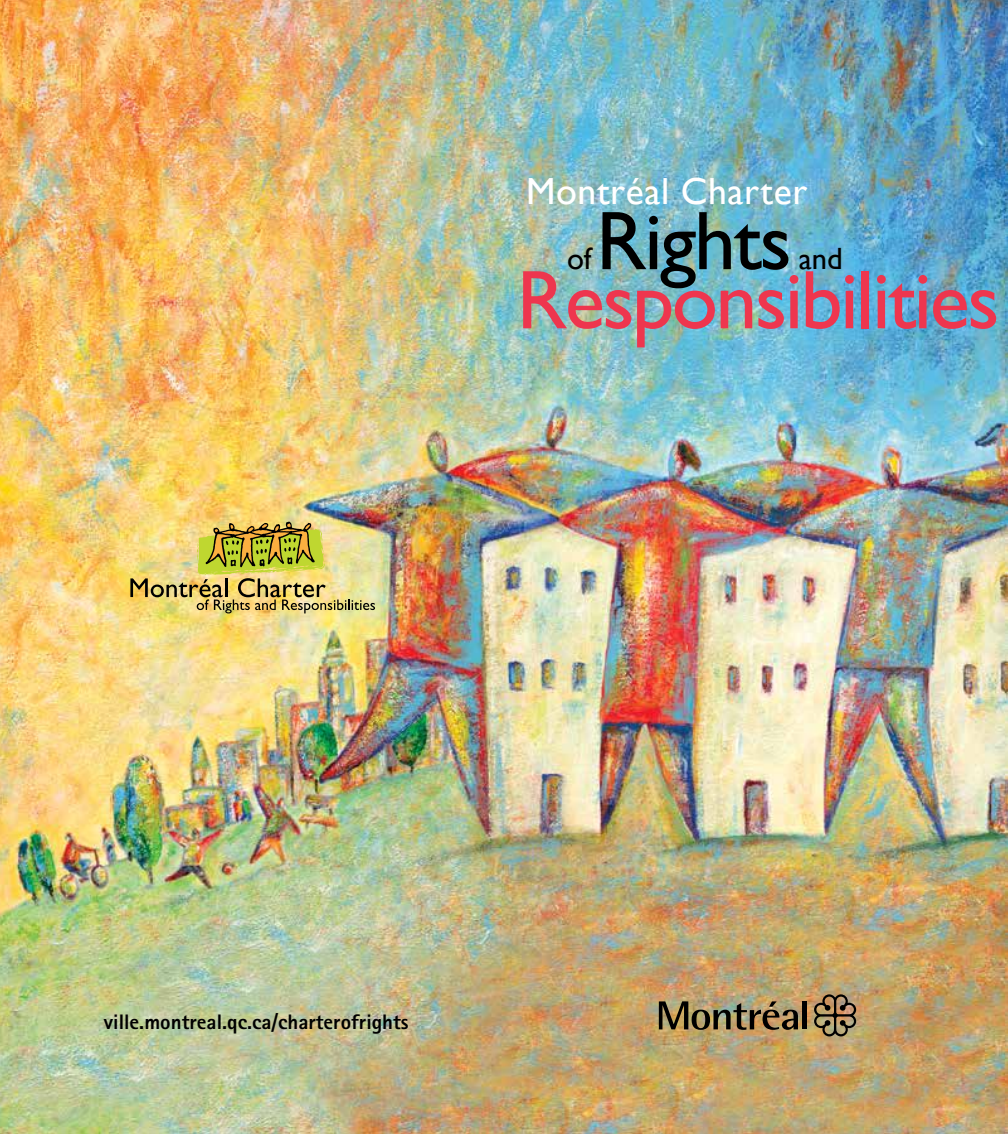
<style>
.page{position:relative;width:1008px;height:1134px;background:#fff}
.page>*{position:absolute;margin:0;border:0;box-sizing:border-box;transform-origin:0 0}
.t1{font:83.65px "Gill Sans";color:#ee364e}
.t2{font:83.48px "Gill Sans";color:#000}
.t3{font:37.8px "Gill Sans";letter-spacing:.015em;color:#fff}
.t4{font:30.62px "Gill Sans";color:#000}
.t5{font:800 21px "Rotis Sans Serif";color:#000}
</style>
<div class="page">
<img style="left:0;top:0;width:1008px;height:1134px">
<img style="left:659px;top:1001px;width:139px;height:29px">
<hr style="left:803px;top:1001px;width:4px;height:28px;background:#000">
<svg style="left:814px;top:994px;width:42px;height:42px;background:#806b4c"></svg>
<img style="left:130px;top:522px;width:245px;height:91px">
<h3 class="t3" style="left:526px;top:169px;width:283px">Montréal Charter</h3>
<h2 class="t2" style="left:596px;top:192px;width:197px">Rights</h2>
<h3 class="t4" style="left:567px;top:241px;width:28px">of</h3>
<h3 class="t4" style="left:799px;top:241px;width:46px">and</h3>
<h1 class="t1" style="left:517px;top:251px;width:484px">Responsibilities</h1>
<p class="t5" style="left:104px;top:1009px;width:306px">ville.montreal.qc.ca/charterofrights</p>
</div>
